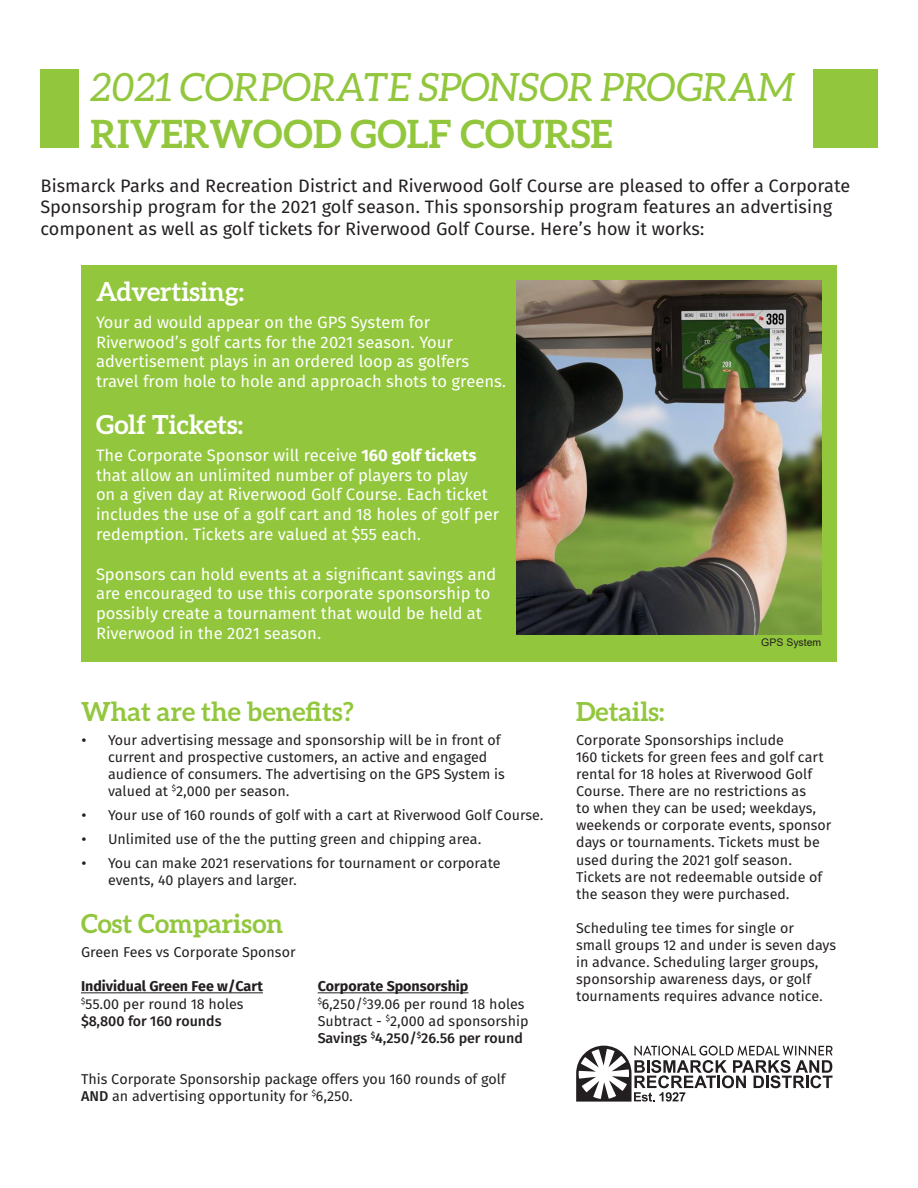
<style>
.page{position:relative;width:918px;height:1188px;background:#fff}
.page>*{position:absolute;margin:0;border:0;box-sizing:border-box;transform-origin:0 0}
.t1{font:italic 39px "Aleo";color:#92c73d}
.t2{font:700 39px "Aleo";color:#92c73d}
.t3{font:700 26.25px "Aleo";color:#92c73d}
.t4{font:700 26.25px "Aleo";color:#fff}
.body_copy{font:18px/21.6px "Fira Sans OT";color:#231f20}
.body_copy-2{font:16.5px/19.8px "Fira Sans OT";color:#fff}
.body_copy-3{font:14.25px/17.1px "Fira Sans OT";color:#231f20}
.body_copy-4{font:14.25px "Fira Sans OT Medium";color:#231f20}
.body_copy-5{font:700 14.25px "Fira Sans OT";color:#231f20}
.body_copy-6{font:10.5px "Arial";color:#231f20}
.s1{font-weight:700}
.s2{font-family:"Fira Sans OT Medium"}
</style>
<div class="page">
<div style="left:81px;top:265px;width:756px;height:397px;background:#92c73d"></div>
<div style="left:40px;top:69px;width:39px;height:79px;background:#92c73d"></div>
<div style="left:813px;top:69px;width:65px;height:79px;background:#92c73d"></div>
<svg style="left:576px;top:1046px;width:257px;height:56px"></svg>
<hr style="left:81px;top:992px;width:182px;height:1px;background:#231f20">
<hr style="left:318px;top:992px;width:150px;height:1px;background:#231f20">
<img style="left:516px;top:280px;width:306px;height:354px">
<p class="t1" style="left:91px;top:65px;width:705px">2021 CORPORATE SPONSOR PROGRAM</p>
<p class="t2" style="left:91px;top:111px;width:524px">RIVERWOOD GOLF COURSE</p>
<p class="body_copy" style="left:40px;top:176px;width:811px">Bismarck Parks and Recreation District and Riverwood Golf Course are pleased to offer a Corporate<br>Sponsorship program for the 2021 golf season. This sponsorship program features an advertising component as well as golf tickets for Riverwood Golf Course. Here’s how it works:</p>
<p class="t4" style="left:96px;top:277px;width:149px">Advertising:</p>
<p class="body_copy-2" style="left:96px;top:313px;width:412px">Your ad would appear on the GPS System for Riverwood’s golf carts for the 2021 season. Your advertisement plays in an ordered loop as golfers travel from hole to hole and approach shots to greens.</p>
<p class="t4" style="left:96px;top:410px;width:149px">Golf Tickets:</p>
<p class="body_copy-2" style="left:96px;top:446px;width:405px">The Corporate Sponsor will receive <span class="s1">160 golf tickets </span>that allow an unlimited number of players to play<br>on a given day at Riverwood Golf Course. Each ticket includes the use of a golf cart and 18 holes of golf per redemption. Tickets are valued at $55 each.</p>
<p class="body_copy-2" style="left:96px;top:565px;width:402px">Sponsors can hold events at a significant savings and are encouraged to use this corporate sponsorship to possibly create a tournament that would be held at Riverwood in the 2021 season.</p>
<p class="t3" style="left:81px;top:696px;width:274px">What are the benefits?</p>
<p class="body_copy-3" style="left:108px;top:732px;width:399px;text-indent:-27px">• Your advertising message and sponsorship will be in front of current and prospective customers, an active and engaged audience of consumers. The advertising on the GPS System is valued at <sup>$</sup>2,000 per season.</p>
<p class="body_copy-3" style="left:81px;top:808px;width:464px">• Your use of 160 rounds of golf with a cart at Riverwood Golf Course.</p>
<p class="body_copy-3" style="left:81px;top:831px;width:402px">• Unlimited use of the the putting green and chipping area.</p>
<p class="body_copy-3" style="left:108px;top:855px;width:394px;text-indent:-27px">• You can make 2021 reservations for tournament or corporate events, 40 players and larger.</p>
<p class="t3" style="left:81px;top:909px;width:204px">Cost Comparison</p>
<p class="body_copy-3" style="left:81px;top:945px;width:216px">Green Fees vs Corporate Sponsor</p>
<p class="body_copy-5" style="left:81px;top:976px;width:183px">Individual Green Fee w/Cart</p>
<p class="body_copy-3" style="left:81px;top:996px;width:164px"><sup>$</sup>55.00 per round 18 holes</p>
<p class="body_copy-4" style="left:81px;top:1011px;width:142px">$8,800 for 160 rounds</p>
<p class="body_copy-5" style="left:318px;top:976px;width:152px">Corporate Sponsorship</p>
<p class="body_copy-3" style="left:318px;top:996px;width:208px"><sup>$</sup>6,250/<sup>$</sup>39.06 per round 18 holes</p>
<p class="body_copy-3" style="left:318px;top:1013px;width:212px">Subtract - <sup>$</sup>2,000 ad sponsorship</p>
<p class="body_copy-4" style="left:318px;top:1028px;width:207px">Savings <sup>$</sup>4,250/<sup>$</sup>26.56 per round</p>
<p class="body_copy-3" style="left:81px;top:1071px;width:426px">This Corporate Sponsorship package offers you 160 rounds of golf<br><span class="s2">AND</span> an advertising opportunity for <sup>$</sup>6,250.</p>
<p class="body_copy-6" style="left:761px;top:635px;width:62px">GPS System</p>
<p class="t3" style="left:576px;top:696px;width:90px">Details:</p>
<p class="body_copy-3" style="left:576px;top:732px;width:257px">Corporate Sponsorships include<br>160 tickets for green fees and golf cart rental for 18 holes at Riverwood Golf Course. There are no restrictions as<br>to when they can be used; weekdays, weekends or corporate events, sponsor days or tournaments. Tickets must be used during the 2021 golf season.<br>Tickets are not redeemable outside of the season they were purchased.</p>
<p class="body_copy-3" style="left:576px;top:920px;width:262px">Scheduling tee times for single or<br>small groups 12 and under is seven days in advance. Scheduling larger groups, sponsorship awareness days, or golf tournaments requires advance notice.</p>
</div>
